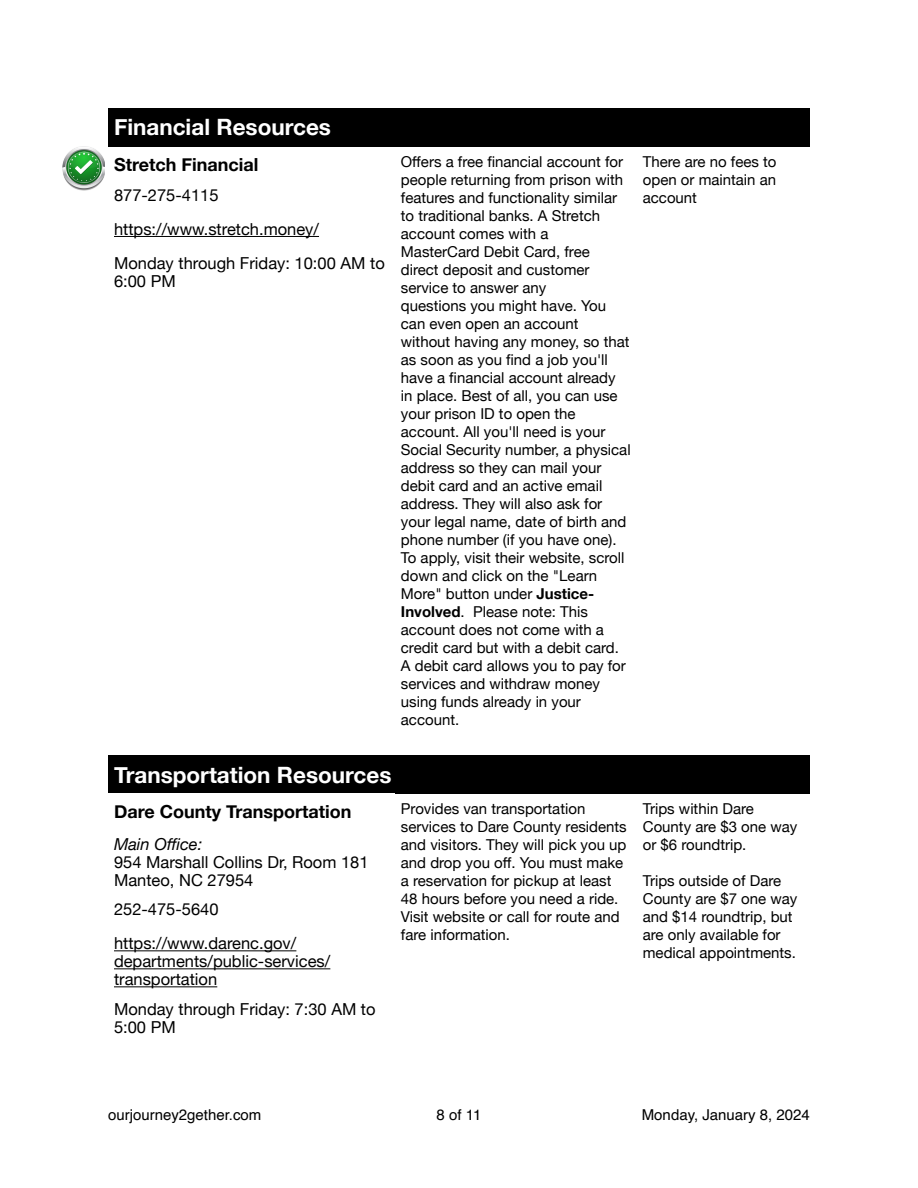
<style>
.page{position:relative;width:918px;height:1188px;background:#fff}
.page>*{position:absolute;margin:0;border:0;box-sizing:border-box;transform-origin:0 0}
.t1{font:700 22.5px "Helvetica Neue";color:#fff}
.t2{font:700 18px "Helvetica Neue";color:#000}
.t3{font:16.5px/18px "Helvetica Neue";color:#000}
.t4{font:italic 16.5px "Helvetica Neue";color:#000}
.t5{font:15px/18px "Helvetica Neue";color:#000}
.t6{font:15px "Helvetica";color:#000}
.s1{font-weight:700}
</style>
<div class="page">
<hr style="left:114px;top:236px;width:205px;height:1px;background:#000">
<div style="left:395px;top:108px;width:414px;height:39px;background:#000"></div>
<div style="left:108px;top:108px;width:287px;height:39px;background:#000"></div>
<div style="left:108px;top:755px;width:701px;height:39px;background:#000"></div>
<hr style="left:114px;top:950px;width:182px;height:1px;background:#000">
<hr style="left:114px;top:968px;width:216px;height:1px;background:#000">
<hr style="left:114px;top:986px;width:103px;height:1px;background:#000">
<img style="left:63px;top:146px;width:42px;height:45px">
<h1 class="t1" style="left:114px;top:114px;width:219px">Financial Resources</h1>
<p class="t2" style="left:114px;top:153px;width:146px">Stretch Financial</p>
<p class="t5" style="left:401px;top:152px;width:231px">Offers a free fi nancial account for people returning from prison with features and functionality similar to traditional banks. A Stretch account comes with a<br>MasterCard Debit Card, free direct deposit and customer service to answer any<br>questions you might have. You can even open an account without having any money, so that as soon as you fi nd a job you'll have a fi nancial account already in place. Best of all, you can use your prison ID to open the account. All you'll need is your<br>Social Security number, a physical address so they can mail your debit card and an active email address. They will also ask for your legal name, date of birth and phone number (if you have one).<br>To apply, visit their website, scroll down and click on the "Learn<br>More" button under <span class="s1">Justice-<br>Involved</span>. Please note: This account does not come with a credit card but with a debit card.<br>A debit card allows you to pay for services and withdraw money using funds already in your account.</p>
<p class="t5" style="left:643px;top:152px;width:135px">There are no fees to open or maintain an</p>
<p class="t3" style="left:114px;top:186px;width:106px">877-275-4115</p>
<p class="t5" style="left:643px;top:188px;width:56px">account</p>
<p class="t3" style="left:114px;top:212px;width:272px;line-height:34px">https://www.stretch.money/<br>Monday through Friday: 10:00 AM to</p>
<p class="t3" style="left:114px;top:272px;width:63px">6:00 PM</p>
<h1 class="t1" style="left:114px;top:761px;width:279px">Transportation Resources</h1>
<p class="t2" style="left:114px;top:800px;width:239px">Dare County Transportation</p>
<p class="t5" style="left:401px;top:800px;width:227px">Provides van transportation services to Dare County residents and visitors. They will pick you up and drop you off. You must make a reservation for pickup at least<br>48 hours before you need a ride.<br>Visit website or call for route and fare information.</p>
<p class="t5" style="left:643px;top:800px;width:156px">Trips within Dare<br>County are $3 one way or $6 roundtrip.</p>
<p class="t4" style="left:114px;top:834px;width:90px">Main Office:</p>
<p class="t3" style="left:114px;top:852px;width:256px">954 Marshall Collins Dr, Room 181<br>Manteo, NC 27954</p>
<p class="t3" style="left:114px;top:892px;width:184px;line-height:34px">252-475-5640 https://www.darenc.gov/</p>
<p class="t3" style="left:114px;top:952px;width:218px">departments/public-services/ transportation</p>
<p class="t3" style="left:114px;top:1000px;width:263px">Monday through Friday: 7:30 AM to<br>5:00 PM</p>
<p class="t5" style="left:643px;top:872px;width:156px">Trips outside of Dare<br>County are $7 one way and $14 roundtrip, but are only available for medical appointments.</p>
<p class="t6" style="left:108px;top:1108px;width:155px">ourjourney2gether.com</p>
<p class="t6" style="left:437px;top:1108px;width:46px">8 of 11</p>
<p class="t6" style="left:642px;top:1108px;width:170px">Monday, January 8, 2024</p>
</div>
